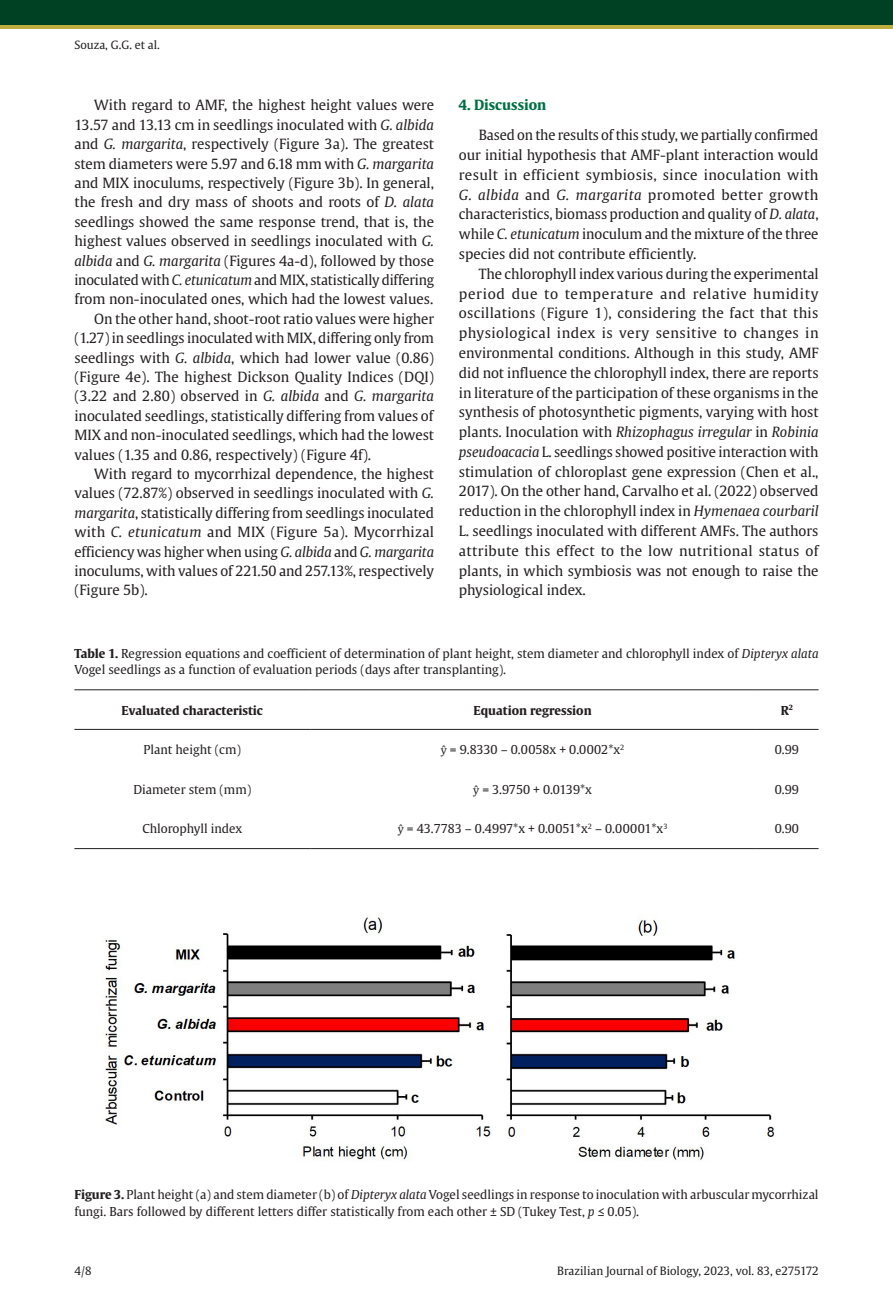
<style>
.page{position:relative;width:893px;height:1315px;background:#fff}
.page>*{position:absolute;margin:0;border:0;box-sizing:border-box;transform-origin:0 0}
.Paragraph{font:14px/19.4px "Gulliver";color:#231f20;text-align:justify}
.Heading1{font:700 14px "Gulliver";color:#006f45}
.FigureCaption{font:12.25px/16.6px "Gulliver";color:#231f20}
.TableTitle{font:12.25px/16.6px "Gulliver";color:#231f20}
.TableBody{font:12.25px "Gulliver";color:#231f20}
.TableHead{font:700 12.25px "Gulliver";color:#231f20}
.t1{font:11.38px "Gulliver";color:#231f20}
.s1{font-style:italic}
.s2{font-weight:700}
.s3{font-family:"Cambria Math"}
</style>
<div class="page">
<div style="left:0;top:12px;width:893px;height:17px;background:#bfad40"></div>
<div style="left:0;top:0;width:893px;height:25px;background:#004023"></div>
<hr style="left:74px;top:689px;width:236px;height:1px;background:#231f20">
<hr style="left:74px;top:729px;width:236px;height:1px;background:#231f20">
<hr style="left:310px;top:689px;width:445px;height:1px;background:#231f20">
<hr style="left:310px;top:729px;width:445px;height:1px;background:#231f20">
<hr style="left:755px;top:689px;width:64px;height:1px;background:#231f20">
<hr style="left:755px;top:729px;width:64px;height:1px;background:#231f20">
<hr style="left:74px;top:848px;width:236px;height:1px;background:#231f20">
<hr style="left:310px;top:848px;width:445px;height:1px;background:#231f20">
<hr style="left:755px;top:848px;width:64px;height:1px;background:#231f20">
<img style="left:102px;top:916px;width:673px;height:245px">
<p class="t1" style="left:74px;top:37px;width:87px">Souza, G.G. et al.</p>
<p class="Paragraph" style="left:74px;top:95px;width:361px;text-indent:20px">With regard to AMF, the highest height values were 13.57 and 13.13 cm in seedlings inoculated with <span class="s1">G. albida </span>and <span class="s1">G. margarita</span>, respectively (Figure 3a). The greatest stem diameters were 5.97 and 6.18 mm with <span class="s1">G. margarita </span>and MIX inoculums, respectively (Figure 3b). In general, the fresh and dry mass of shoots and roots of <span class="s1">D. alata </span>seedlings showed the same response trend, that is, the highest values observed in seedlings inoculated with <span class="s1">G. albida</span> and <span class="s1">G. margarita</span> (Figures 4a-d), followed by those inoculated with <span class="s1">C. etunicatum</span> and MIX, statistically differing from non-inoculated ones, which had the lowest values.</p>
<p class="Paragraph" style="left:74px;top:309px;width:361px;text-indent:20px">On the other hand, shoot-root ratio values were higher (1.27) in seedlings inoculated with MIX, differing only from seedlings with <span class="s1">G. albida</span>, which had lower value (0.86) (Figure 4e). The highest Dickson Quality Indices (DQI) (3.22 and 2.80) observed in <span class="s1">G. albida</span> and <span class="s1">G. margarita </span>inoculated seedlings, statistically differing from values of MIX and non-inoculated seedlings, which had the lowest values (1.35 and 0.86, respectively) (Figure 4f).</p>
<p class="Paragraph" style="left:74px;top:464px;width:361px;text-indent:20px">With regard to mycorrhizal dependence, the highest values (72.87%) observed in seedlings inoculated with <span class="s1">G. margarita</span>, statistically differing from seedlings inoculated with <span class="s1">C. etunicatum</span> and MIX (Figure 5a). Mycorrhizal efficiency was higher when using <span class="s1">G. albida</span> and <span class="s1">G. margarita </span>inoculums, with values of 221.50 and 257.13%, respectively (Figure 5b).</p>
<p class="Heading1" style="left:459px;top:96px;width:89px">4. Discussion</p>
<p class="Paragraph" style="left:459px;top:125px;width:361px;text-indent:20px">Based on the results of this study, we partially confirmed our initial hypothesis that AMF-plant interaction would result in efficient symbiosis, since inoculation with <span class="s1">G. albida</span> and <span class="s1">G. margarita</span> promoted better growth characteristics, biomass production and quality of <span class="s1">D. alata</span>, while <span class="s1">C. etunicatum</span> inoculum and the mixture of the three species did not contribute efficiently.</p>
<p class="Paragraph" style="left:459px;top:264px;width:361px;text-indent:20px">The chlorophyll index various during the experimental period due to temperature and relative humidity oscillations (Figure 1), considering the fact that this physiological index is very sensitive to changes in environmental conditions. Although in this study, AMF did not influence the chlorophyll index, there are reports in literature of the participation of these organisms in the synthesis of photosynthetic pigments, varying with host plants. Inoculation with <span class="s1">Rhizophagus irregular</span> in <span class="s1">Robinia pseudoacacia</span> L. seedlings showed positive interaction with stimulation of chloroplast gene expression (Chen et al., 2017). On the other hand, Carvalho et al. (2022) observed reduction in the chlorophyll index in <span class="s1">Hymenaea courbaril </span>L. seedlings inoculated with different AMFs. The authors attribute this effect to the low nutritional status of plants, in which symbiosis was not enough to raise the physiological index.</p>
<p class="TableTitle" style="left:74px;top:645px;width:746px"><span class="s2">Table 1.</span> Regression equations and coefficient of determination of plant height, stem diameter and chlorophyll index of <span class="s1">Dipteryx alata<br></span>Vogel seedlings as a function of evaluation periods (days after transplanting).</p>
<p class="TableHead" style="left:122px;top:702px;width:143px">Evaluated characteristic</p>
<p class="TableHead" style="left:473px;top:702px;width:120px">Equation regression</p>
<p class="TableHead" style="left:781px;top:702px;width:14px">R<sup>2</sup></p>
<p class="TableBody" style="left:144px;top:742px;width:99px">Plant height (cm)</p>
<p class="TableBody" style="left:441px;top:742px;width:185px"><span class="s3">ŷ</span> = 9.8330 – 0.0058x + 0.0002*x<sup>2</sup></p>
<p class="TableBody" style="left:775px;top:742px;width:26px">0.99</p>
<p class="TableBody" style="left:133px;top:781px;width:119px">Diameter stem (mm)</p>
<p class="TableBody" style="left:473px;top:781px;width:120px"><span class="s3">ŷ</span> = 3.9750 + 0.0139*x</p>
<p class="TableBody" style="left:775px;top:781px;width:26px">0.99</p>
<p class="TableBody" style="left:142px;top:821px;width:101px">Chlorophyll index</p>
<p class="TableBody" style="left:398px;top:821px;width:271px"><span class="s3">ŷ</span> = 43.7783 – 0.4997*x + 0.0051*x<sup>2</sup> – 0.00001*x<sup>3</sup></p>
<p class="TableBody" style="left:775px;top:821px;width:26px">0.90</p>
<p class="FigureCaption" style="left:74px;top:1186px;width:746px"><span class="s2">Figure 3.</span> Plant height (a) and stem diameter (b) of <span class="s1">Dipteryx alata</span> Vogel seedlings in response to inoculation with arbuscular mycorrhizal fungi. Bars followed by different letters differ statistically from each other ± SD (Tukey Test, <span class="s1">p</span> ≤ 0.05).</p>
<p class="t1" style="left:74px;top:1264px;width:19px">4/8</p>
<p class="t1" style="left:557px;top:1264px;width:263px">Brazilian Journal of Biology, 2023, vol. 83, e275172</p>
</div>
